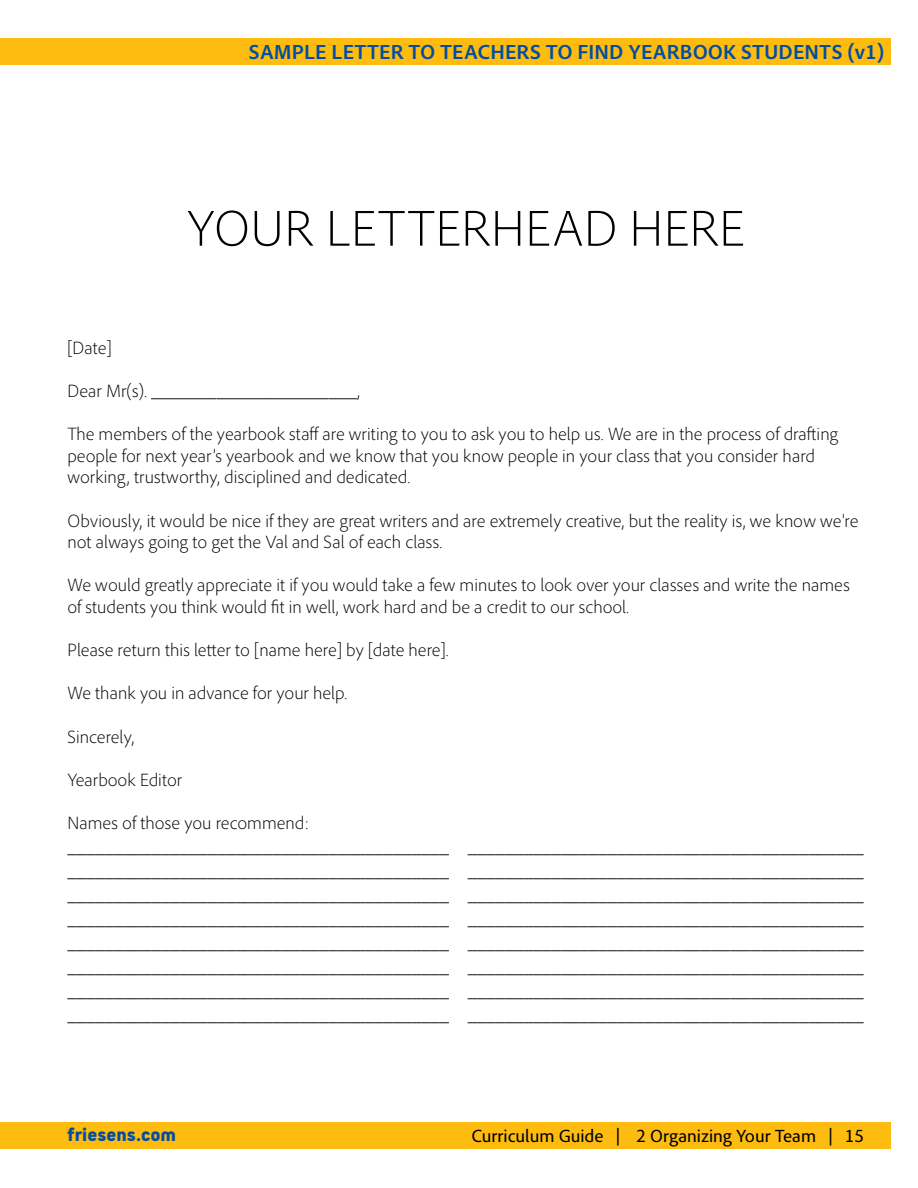
<style>
.page{position:relative;width:918px;height:1188px;background:#fff}
.page>*{position:absolute;margin:0;border:0;box-sizing:border-box;transform-origin:0 0}
.t1{font:300 51px "Adobe Clean";letter-spacing:.005em;color:#000}
.t2{font:700 21px "Adobe Clean";letter-spacing:.005em;color:#034ea2}
.t3{font:900 21px "PF Handbook Pro";color:#034ea2}
.t4{font:18px/24px "Adobe Clean";color:#000;text-align:justify}
.t5{font:300 18px/21.6px "Adobe Clean";color:#000}
</style>
<div class="page">
<div style="left:0;top:1122px;width:891px;height:27px;background:#febc11"></div>
<div style="left:0;top:38px;width:891px;height:27px;background:#febc11"></div>
<p class="t2" style="left:249px;top:38px;width:637px">SAMPLE LETTER TO TEACHERS TO FIND YEARBOOK STUDENTS (v1)</p>
<h1 class="t1" style="left:187px;top:196px;width:560px">YOUR LETTERHEAD HERE</h1>
<p class="t5" style="left:68px;top:337px;width:46px">[Date]</p>
<p class="t5" style="left:68px;top:380px;width:294px">Dear Mr(s). ______________________,</p>
<p class="t5" style="left:68px;top:423px;width:772px">The members of the yearbook staff are writing to you to ask you to help us. We are in the process of drafting people for next year’s yearbook and we know that you know people in your class that you consider hard working, trustworthy, disciplined and dedicated.</p>
<p class="t5" style="left:68px;top:509px;width:793px">Obviously, it would be nice if they are great writers and are extremely creative, but the reality is, we know we’re not always going to get the Val and Sal of each class.</p>
<p class="t5" style="left:68px;top:574px;width:784px">We would greatly appreciate it if you would take a few minutes to look over your classes and write the names of students you think would fit in well, work hard and be a credit to our school.</p>
<p class="t5" style="left:68px;top:639px;width:383px">Please return this letter to [name here] by [date here].</p>
<p class="t5" style="left:68px;top:682px;width:281px">We thank you in advance for your help.</p>
<p class="t5" style="left:68px;top:725px;width:68px">Sincerely,</p>
<p class="t5" style="left:68px;top:769px;width:116px">Yearbook Editor</p>
<p class="t5" style="left:68px;top:812px;width:243px">Names of those you recommend:</p>
<p class="t4" style="left:68px;top:834px;width:798px">_________________________________________ __________________________________________ _________________________________________ __________________________________________ _________________________________________ __________________________________________ _________________________________________ __________________________________________ _________________________________________ __________________________________________ _________________________________________ __________________________________________ _________________________________________ __________________________________________ _________________________________________ __________________________________________</p>
<p class="t3" style="left:68px;top:1122px;width:110px">friesens.com</p>
<p class="t4" style="left:471px;top:1123px;width:394px">Curriculum Guide | 2 Organizing Your Team | 15</p>
</div>
